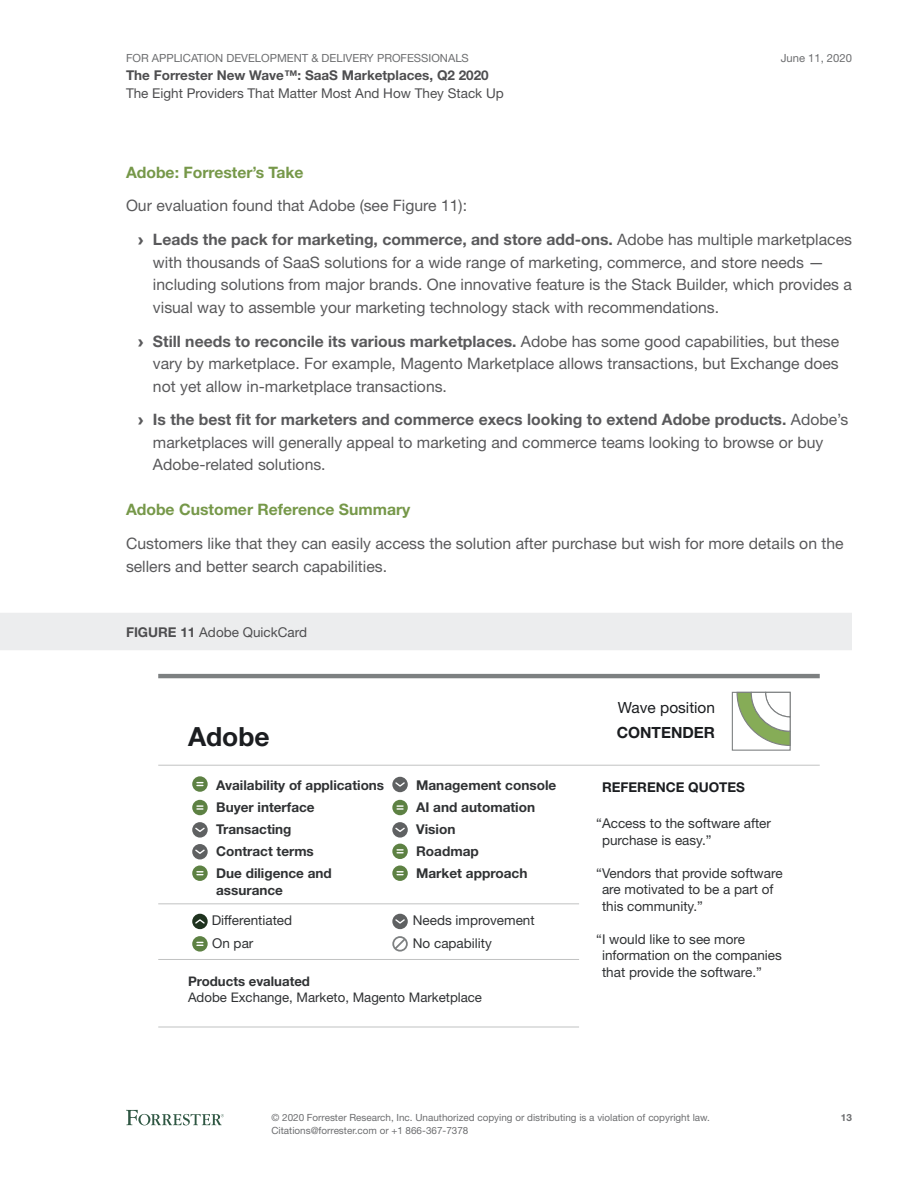
<style>
.page{position:relative;width:918px;height:1188px;background:#fff}
.page>*{position:absolute;margin:0;border:0;box-sizing:border-box;transform-origin:0 0}
.t1{font:700 26.4px "Helvetica Neue LT Std";color:#1b1d20}
.t2{font:15.75px/22.5px "Helvetica Neue LT Std";color:#59595b}
.t3{font:700 15.75px "Helvetica Neue LT Std";color:#769849}
.t4{font:15.45px "Helvetica Neue LT Std";color:#1b1d20}
.t5{font:700 15.45px "Helvetica Neue LT Std";color:#1b1d20}
.t6{font:13.5px/16.5px "Helvetica Neue LT Std";color:#303234}
.t7{font:700 13.5px/22px "Helvetica Neue LT Std";color:#303234}
.t8{font:13.5px "Helvetica Neue LT Std";color:#4e4e50}
.t9{font:700 13.5px "Helvetica Neue LT Std";color:#4e4e50}
.t10{font:700 13.5px "Helvetica Neue LT Std";color:#1b1d20}
.t11{font:13.2px "Helvetica Neue LT Std";color:#303234}
.t12{font:700 13.2px "Helvetica Neue LT Std";color:#303234}
.t13{font:11.25px "Helvetica Neue LT Std";color:#6d6e70}
.t14{font:9.9px/12.8px "Helvetica Neue LT Std";color:#6d6e70}
.t15{font:700 9.9px "Helvetica Neue LT Std";color:#6d6e70}
.s1{font-family:"Arial";font-weight:900}
.s2{font-weight:700}
</style>
<div class="page">
<svg style="left:126px;top:1110px;width:98px;height:15px"></svg>
<div style="left:0;top:613px;width:852px;height:37px;background:#ecedee"></div>
<hr style="left:158px;top:674px;width:662px;height:4px;background:#7d8081">
<hr style="left:158px;top:765px;width:662px;height:1px;background:#c1c2c2">
<hr style="left:158px;top:959px;width:421px;height:1px;background:#c1c2c2">
<hr style="left:158px;top:1027px;width:421px;height:1px;background:#c1c2c2">
<hr style="left:158px;top:903px;width:421px;height:1px;background:#c1c2c2">
<svg style="left:192px;top:776px;width:16px;height:16px"></svg>
<svg style="left:197px;top:782px;width:6px;height:4px"></svg>
<svg style="left:392px;top:777px;width:16px;height:15px"></svg>
<svg style="left:394px;top:781px;width:12px;height:7px"></svg>
<svg style="left:392px;top:800px;width:16px;height:15px"></svg>
<svg style="left:397px;top:805px;width:6px;height:5px"></svg>
<svg style="left:392px;top:822px;width:16px;height:16px"></svg>
<svg style="left:394px;top:826px;width:12px;height:7px"></svg>
<svg style="left:392px;top:844px;width:16px;height:15px"></svg>
<svg style="left:397px;top:849px;width:6px;height:4px"></svg>
<svg style="left:392px;top:865px;width:16px;height:16px"></svg>
<svg style="left:397px;top:871px;width:6px;height:4px"></svg>
<svg style="left:192px;top:865px;width:16px;height:16px"></svg>
<svg style="left:197px;top:871px;width:6px;height:4px"></svg>
<svg style="left:192px;top:822px;width:16px;height:16px"></svg>
<svg style="left:194px;top:826px;width:12px;height:7px"></svg>
<div style="left:192px;top:844px;width:16px;height:15px;background:#5f6162;border-radius:50%"></div>
<svg style="left:195px;top:849px;width:10px;height:5px"></svg>
<svg style="left:192px;top:800px;width:16px;height:15px"></svg>
<svg style="left:197px;top:805px;width:6px;height:5px"></svg>
<svg style="left:392px;top:914px;width:16px;height:15px"></svg>
<svg style="left:394px;top:918px;width:12px;height:7px"></svg>
<svg style="left:392px;top:936px;width:16px;height:16px"></svg>
<svg style="left:192px;top:914px;width:16px;height:15px"></svg>
<svg style="left:194px;top:918px;width:12px;height:7px"></svg>
<svg style="left:192px;top:936px;width:16px;height:16px"></svg>
<svg style="left:197px;top:942px;width:6px;height:4px"></svg>
<div style="left:732px;top:692px;width:59px;height:59px;background:#fff;border:1px solid #7d8081"></div>
<svg style="left:736px;top:691px;width:55px;height:56px"></svg>
<p class="t13" style="left:126px;top:51px;width:344px">For Application Development &amp; Delivery Professionals</p>
<p class="t9" style="left:126px;top:67px;width:364px">The Forrester New Wave™: SaaS Marketplaces, Q2 2020</p>
<p class="t8" style="left:126px;top:85px;width:379px">The Eight Providers That Matter Most And How They Stack Up</p>
<p class="t13" style="left:781px;top:51px;width:73px">June 11, 2020</p>
<p class="t3" style="left:126px;top:162px;width:179px">Adobe: Forrester’s Take</p>
<p class="t2" style="left:138px;top:189px;width:716px;line-height:33.8px;text-indent:-12px">Our evaluation found that Adobe (see Figure 11):<br><span class="s1">›</span> <span class="s2">Leads the pack for marketing, commerce, and store add-ons.</span> Adobe has multiple marketplaces</p>
<p class="t2" style="left:153px;top:251px;width:700px">with thousands of SaaS solutions for a wide range of marketing, commerce, and store needs — including solutions from major brands. One innovative feature is the Stack Builder, which provides a visual way to assemble your marketing technology stack with recommendations.</p>
<p class="t2" style="left:153px;top:329px;width:688px;text-align:justify;text-indent:-15px"><span class="s1">›</span> <span class="s2">Still needs to reconcile its various marketplaces.</span> Adobe has some good capabilities, but these vary by marketplace. For example, Magento Marketplace allows transactions, but Exchange does not yet allow in-marketplace transactions.</p>
<p class="t2" style="left:153px;top:408px;width:697px;text-indent:-15px"><span class="s1">›</span> <span class="s2">Is the best fit for marketers and commerce execs looking to extend Adobe products.</span> Adobe’s marketplaces will generally appeal to marketing and commerce teams looking to browse or buy<br>Adobe-related solutions.</p>
<p class="t3" style="left:126px;top:500px;width:286px">Adobe Customer Reference Summary</p>
<p class="t2" style="left:126px;top:532px;width:719px">Customers like that they can easily access the solution after purchase but wish for more details on the sellers and better search capabilities.</p>
<p class="t8" style="left:126px;top:624px;width:183px"><span class="s2">FIGURE 11</span> Adobe QuickCard</p>
<h1 class="t1" style="left:188px;top:720px;width:83px">Adobe</h1>
<p class="t7" style="left:216px;top:774px;width:170px">Availability of applications<br>Buyer interface<br>Transacting<br>Contract terms<br>Due diligence and</p>
<p class="t7" style="left:216px;top:879px;width:68px">assurance</p>
<p class="t7" style="left:416px;top:774px;width:142px">Management console<br>AI and automation<br>Vision<br>Roadmap<br>Market approach</p>
<p class="t6" style="left:212px;top:912px;width:82px">Differentiated</p>
<p class="t6" style="left:413px;top:912px;width:123px">Needs improvement</p>
<p class="t6" style="left:212px;top:935px;width:43px">On par</p>
<p class="t6" style="left:413px;top:934px;width:81px">No capability</p>
<p class="t12" style="left:188px;top:973px;width:124px">Products evaluated</p>
<p class="t11" style="left:188px;top:990px;width:296px">Adobe Exchange, Marketo, Magento Marketplace</p>
<p class="t4" style="left:618px;top:698px;width:99px">Wave position</p>
<p class="t5" style="left:617px;top:723px;width:100px">CONTENDER</p>
<p class="t10" style="left:602px;top:778px;width:145px">REFERENCE QUOTES</p>
<p class="t6" style="left:602px;top:815px;width:171px;text-indent:-6px">“Access to the software after purchase is easy.”</p>
<p class="t6" style="left:602px;top:864px;width:182px;text-indent:-6px">“Vendors that provide software are motivated to be a part of this community.”</p>
<p class="t6" style="left:602px;top:931px;width:181px;text-indent:-6px">“I would like to see more information on the companies that provide the software.”</p>
<p class="t14" style="left:272px;top:1111px;width:440px">© 2020 Forrester Research, I nc. Unauthorized copying or distributing is a violation of copyright law.<br>Citations@forrester.com or +1 866-367-7378</p>
<p class="t15" style="left:841px;top:1112px;width:13px">13</p>
</div>
